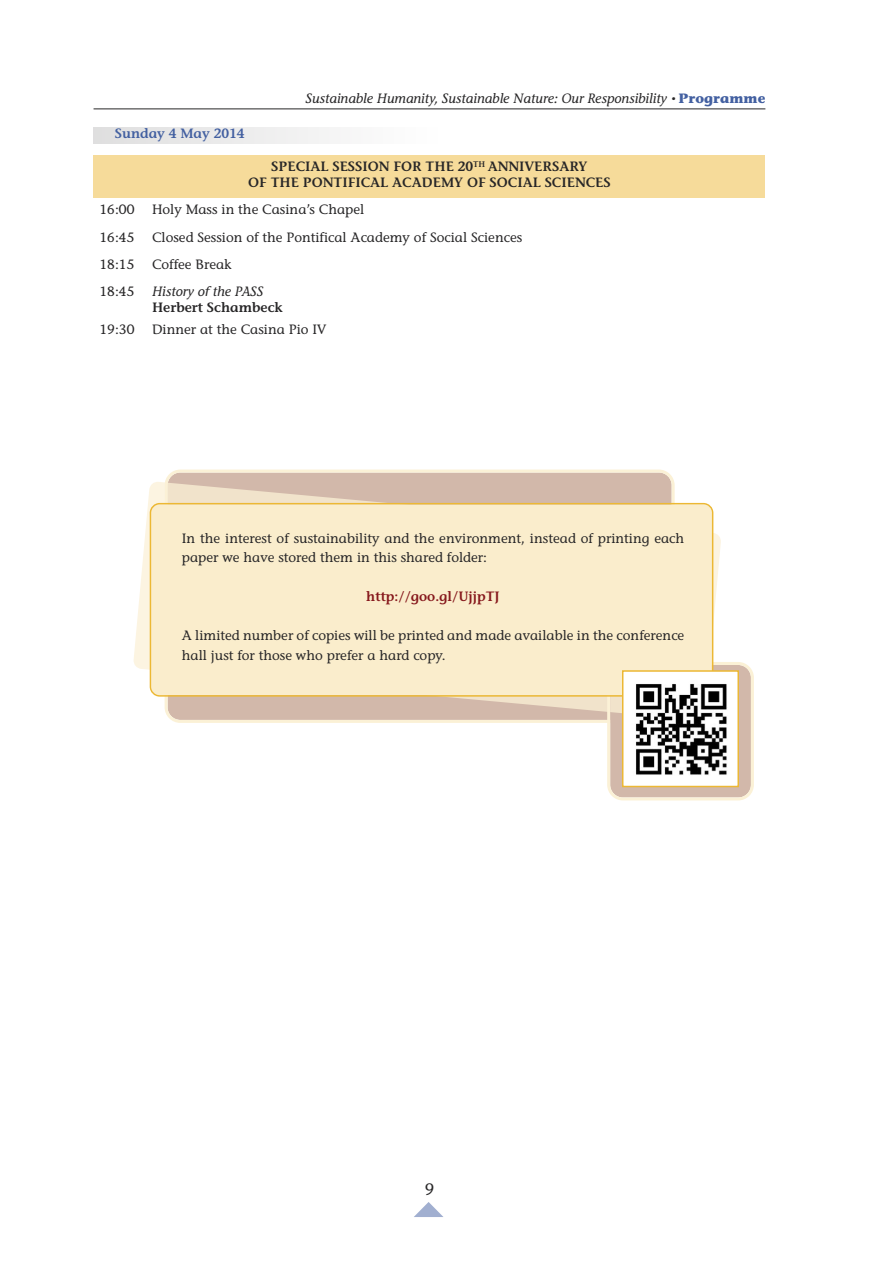
<style>
.page{position:relative;width:893px;height:1263px;background:#fff}
.page>*{position:absolute;margin:0;border:0;box-sizing:border-box;transform-origin:0 0}
.t1{font:500 16.5px "Stone Informal Std";color:#272627}
.t2{font:500 13.5px/19.5px "Stone Informal Std";color:#272627}
.t3{font:600 13.5px/16.2px "Stone Informal Std";color:#272627;text-align:center}
.t4{font:italic 500 13.5px "Stone Informal Std";color:#272627}
.t5{font:600 13.5px "Stone Informal Std";color:#86181c}
.t6{font:600 13.5px "Stone Informal Std";color:#4360a1}
.s1{font-family:"Adobe Caslon Pro";font-weight:400}
.s2{font-weight:700;font-style:normal;color:#4360a1}
</style>
<div class="page">
<svg style="left:165px;top:469px;width:509px;height:254px;background:#decab9"></svg>
<svg style="left:133px;top:482px;width:588px;height:189px"></svg>
<svg style="left:168px;top:697px;width:439px;height:15px;background:#d7bfaf"></svg>
<svg style="left:165px;top:482px;width:510px;height:21px;background:#d8c1b0"></svg>
<svg style="left:607px;top:662px;width:147px;height:138px;background:#ddc8b7"></svg>
<svg style="left:414px;top:1202px;width:29px;height:15px"></svg>
<hr style="left:94px;top:109px;width:671px;height:1px;background:#272627">
<svg style="left:94px;top:128px;width:236px;height:15px"></svg>
<div style="left:94px;top:155px;width:671px;height:43px;background:#f6db9a"></div>
<div style="left:150px;top:503px;width:563px;height:194px;background:#faedcc"></div>
<img style="left:625px;top:673px;width:111px;height:111px">
<div style="left:622px;top:670px;width:117px;height:117px;border:2px solid #ecb834"></div>
<p class="t6" style="left:115px;top:128px;width:131px">Sunday 4 May 2014</p>
<p class="t4" style="left:305px;top:94px;width:461px">Sustainable Humanity, Sustainable Nature: Our Responsibility <span class="s1">•</span> <span class="s2">Programme</span></p>
<p class="t3" style="left:248px;top:160px;width:364px">SPECIAL SESSION FOR THE 20<sup>TH</sup> ANNIVERSARY<br>OF THE PONTIFICAL ACADEMY OF SOCIAL SCIENCES</p>
<p class="t2" style="left:100px;top:201px;width:36px">16:00</p>
<p class="t2" style="left:152px;top:201px;width:214px">Holy Mass in the Casina’s Chapel</p>
<p class="t2" style="left:100px;top:229px;width:36px">16:45</p>
<p class="t2" style="left:152px;top:229px;width:372px">Closed Session of the Pontifical academy of Social Sciences</p>
<p class="t2" style="left:100px;top:256px;width:36px">18:15</p>
<p class="t2" style="left:152px;top:256px;width:81px">Coffee Break</p>
<p class="t2" style="left:100px;top:283px;width:36px">18:45</p>
<p class="t4" style="left:152px;top:286px;width:113px">History of the PASS</p>
<p class="t3" style="left:152px;top:300px;width:133px">Herbert Schambeck</p>
<p class="t2" style="left:100px;top:321px;width:36px">19:30</p>
<p class="t2" style="left:152px;top:321px;width:176px">Dinner at the Casina Pio IV</p>
<p class="t2" style="left:182px;top:530px;width:504px">In the interest of sustainability and the environment, instead of printing each paper we have stored them in this shared folder:</p>
<p class="t5" style="left:366px;top:591px;width:135px">http://goo.gl/UjjpTJ</p>
<p class="t2" style="left:182px;top:627px;width:504px">a limited number of copies will be printed and made available in the conference hall just for those who prefer a hard copy.</p>
<p class="t1" style="left:425px;top:1183px;width:11px">9</p>
</div>
